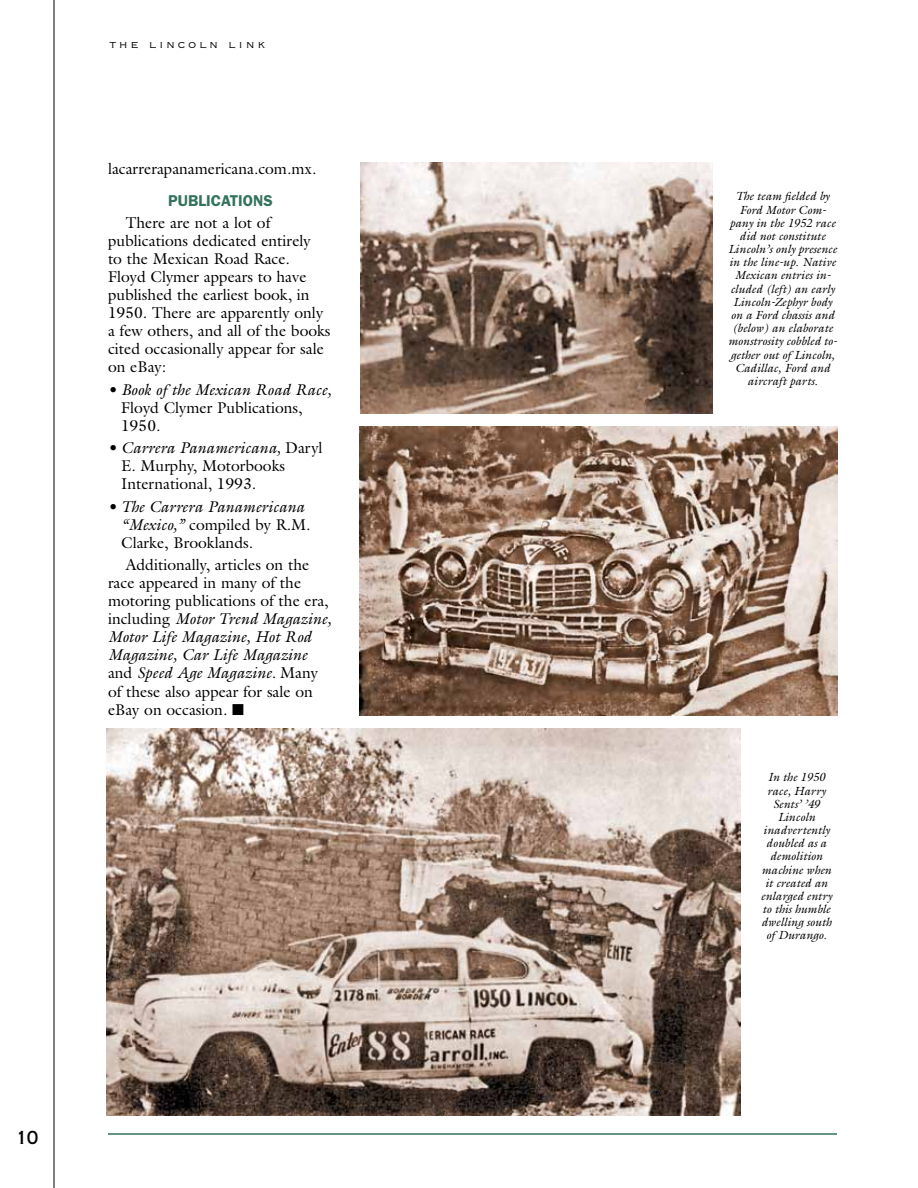
<style>
.page{position:relative;width:918px;height:1188px;background:#fff}
.page>*{position:absolute;margin:0;border:0;box-sizing:border-box;transform-origin:0 0}
.t1{font:18px "Copperplate Thirty AB";color:#000}
.t2{font:15.75px/18px "Galliard";color:#000}
.t3{font:italic 15.75px/18px "Galliard";color:#000}
.t4{font:600 15.75px "Franklin Gothic";color:#33725b}
.t5{font:13.5px "Copperplate Thirty Two BC";letter-spacing:.2em;color:#000}
.t6{font:italic 11.85px/13.2px "Galliard";color:#000;text-align:center}
.s1{font-style:italic}
.s2{font-style:normal}
</style>
<div class="page">
<hr style="left:54px;top:0;width:1px;height:1188px;background:#000">
<hr style="left:108px;top:1133px;width:729px;height:2px;background:#33725b">
<img style="left:360px;top:162px;width:352px;height:252px">
<img style="left:360px;top:426px;width:477px;height:289px">
<img style="left:107px;top:728px;width:634px;height:388px">
<p class="t5" style="left:110px;top:38px;width:157px">the lincoln link</p>
<p class="t2" style="left:108px;top:160px;width:210px">lacarrerapanamericana.com.mx.</p>
<p class="t4" style="left:168px;top:191px;width:106px">PUBLICATIONS</p>
<p class="t2" style="left:108px;top:214px;width:224px;text-indent:18px">There are not a lot of publications dedicated entirely<br>to the Mexican Road Race.<br>Floyd Clymer appears to have published the earliest book, in<br>1950. There are apparently only a few others, and all of the books cited occasionally appear for sale on eBay:</p>
<p class="t3" style="left:108px;top:380px;width:225px">• Book of the Mexican Road Race,</p>
<p class="t2" style="left:121px;top:398px;width:183px">Floyd Clymer Publications,<br>1950.</p>
<p class="t2" style="left:121px;top:439px;width:203px;text-indent:-13px"><span class="s1">• Carrera Panamericana,</span> Daryl<br>E. Murphy, Motorbooks<br>International, 1993.</p>
<p class="t3" style="left:121px;top:497px;width:191px;text-indent:-13px">• The Carrera Panamericana “Mexico,” <span class="s2">compiled by R.M.<br>Clarke, Brooklands.</span></p>
<p class="t2" style="left:108px;top:556px;width:225px;text-indent:18px">Additionally, articles on the race appeared in many of the motoring publications of the era, including <span class="s1">Motor Trend Magazine,<br>Motor Life Magazine, Hot Rod<br>Magazine, Car Life Magazine </span>and <span class="s1">Speed Age Magazine.</span> Many of these also appear for sale on eBay on occasion. ■</p>
<p class="t1" style="left:16px;top:1127px;width:23px">10</p>
<p class="t6" style="left:728px;top:190px;width:110px">The team fielded by<br>Ford Motor Com&shy;pany in the 1952 race did not constitute<br>Lincoln’s only presence in the line-up. Native<br>Mexican entries in&shy;cluded (left) an early<br>Lincoln-Zephyr body on a Ford chassis and (below) an elaborate monstrosity cobbled to&shy;gether out of Lincoln,<br>Cadillac, Ford and aircraft parts.</p>
<p class="t6" style="left:761px;top:771px;width:73px">In the 1950 race, Harry<br>Sents’ ’49<br>Lincoln inadvertently doubled as a demolition machine when it created an enlarged entry to this humble dwelling south of Durango.</p>
</div>
